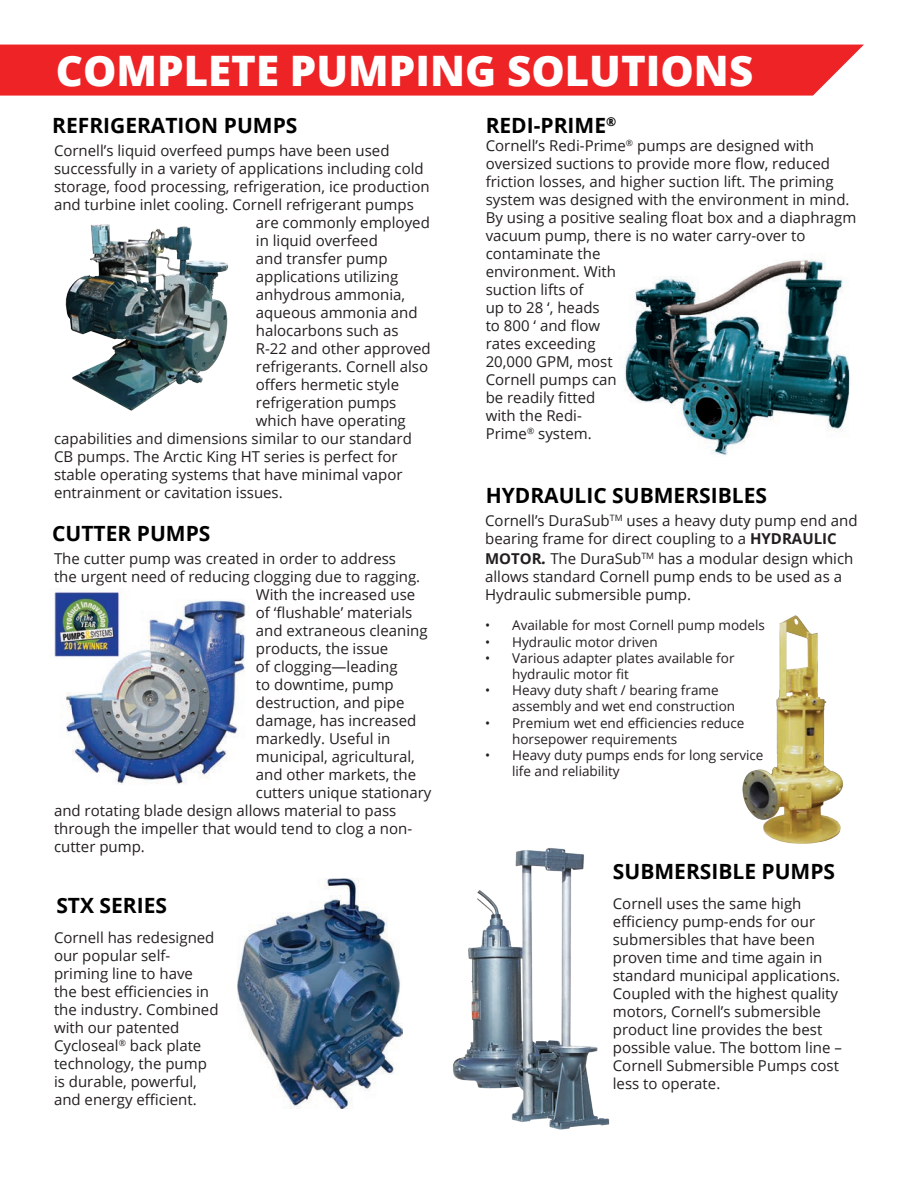
<style>
.page{position:relative;width:918px;height:1188px;background:#fff}
.page>*{position:absolute;margin:0;border:0;box-sizing:border-box;transform-origin:0 0}
._28pt_-_XBOLD_-_WHIT{font:800 42px "Open Sans";color:#fff}
._14pt_-_BOLD_-_ALL_C{font:700 21px "Open Sans";color:#000}
.t1{font:15px/18px "Open Sans";color:#231f20}
.t2{font:13.5px/16.2px "Open Sans";color:#231f20}
.s1{font-weight:700}
.s2{font-weight:700;font-style:italic;font-size:16.5px}
</style>
<div class="page">
<img style="left:743px;top:615px;width:100px;height:229px">
<img style="left:238px;top:879px;width:164px;height:230px">
<img style="left:625px;top:259px;width:225px;height:196px">
<img style="left:453px;top:848px;width:157px;height:282px">
<img style="left:65px;top:224px;width:163px;height:187px">
<img style="left:49px;top:591px;width:197px;height:193px">
<div style="left:0;top:45px;width:864px;height:51px;background:#ee2326"></div>
<p class="_28pt_-_XBOLD_-_WHIT" style="left:56px;top:39px;width:699px">COMPLETE PUMPING SOLUTIONS</p>
<p class="_14pt_-_BOLD_-_ALL_C" style="left:52px;top:110px;width:247px">REFRIGERATION PUMPS</p>
<p class="t1" style="left:54px;top:141px;width:337px">Cornell’s liquid overfeed pumps have been used</p>
<p class="t1" style="left:54px;top:159px;width:371px">successfully in a variety of applications including cold</p>
<p class="t1" style="left:54px;top:177px;width:377px">storage, food processing, refrigeration, ice production</p>
<p class="t1" style="left:54px;top:195px;width:361px">and turbine inlet cooling. Cornell refrigerant pumps</p>
<p class="t1" style="left:256px;top:213px;width:175px">are commonly employed</p>
<p class="t1" style="left:256px;top:231px;width:124px">in liquid overfeed</p>
<p class="t1" style="left:256px;top:249px;width:133px">and transfer pump</p>
<p class="t1" style="left:256px;top:267px;width:144px">applications utilizing</p>
<p class="t1" style="left:256px;top:285px;width:151px">anhydrous ammonia,</p>
<p class="t1" style="left:256px;top:303px;width:163px">aqueous ammonia and</p>
<p class="t1" style="left:256px;top:321px;width:144px">halocarbons such as</p>
<p class="t1" style="left:256px;top:339px;width:176px">R-22 and other approved</p>
<p class="t1" style="left:256px;top:357px;width:174px">refrigerants. Cornell also</p>
<p class="t1" style="left:256px;top:375px;width:145px">offers hermetic style</p>
<p class="t1" style="left:256px;top:393px;width:142px">refrigeration pumps</p>
<p class="t1" style="left:256px;top:411px;width:151px">which have operating</p>
<p class="t1" style="left:54px;top:429px;width:359px">capabilities and dimensions similar to our standard</p>
<p class="t1" style="left:54px;top:447px;width:345px">CB pumps. The Arctic King HT series is perfect for</p>
<p class="t1" style="left:54px;top:465px;width:350px">stable operating systems that have minimal vapor</p>
<p class="t1" style="left:54px;top:483px;width:230px">entrainment or cavitation issues.</p>
<p class="_14pt_-_BOLD_-_ALL_C" style="left:52px;top:518px;width:160px">CUTTER PUMPS</p>
<p class="t1" style="left:54px;top:549px;width:344px">The cutter pump was created in order to address</p>
<p class="t1" style="left:54px;top:567px;width:368px">the urgent need of reducing clogging due to ragging.</p>
<p class="t1" style="left:256px;top:585px;width:161px">With the increased use</p>
<p class="t1" style="left:256px;top:603px;width:158px">of ‘flushable’ materials</p>
<p class="t1" style="left:256px;top:621px;width:173px">and extraneous cleaning</p>
<p class="t1" style="left:256px;top:639px;width:134px">products, the issue</p>
<p class="t1" style="left:256px;top:657px;width:143px">of clogging—leading</p>
<p class="t1" style="left:256px;top:675px;width:139px">to downtime, pump</p>
<p class="t1" style="left:256px;top:693px;width:150px">destruction, and pipe</p>
<p class="t1" style="left:256px;top:711px;width:162px">damage, has increased</p>
<p class="t1" style="left:256px;top:729px;width:136px">markedly. Useful in</p>
<p class="t1" style="left:256px;top:747px;width:161px">municipal, agricultural,</p>
<p class="t1" style="left:256px;top:765px;width:162px">and other markets, the</p>
<p class="t1" style="left:256px;top:783px;width:177px">cutters unique stationary</p>
<p class="t1" style="left:54px;top:801px;width:344px">and rotating blade design allows material to pass</p>
<p class="t1" style="left:54px;top:819px;width:360px">through the impeller that would tend to clog a non-</p>
<p class="t1" style="left:54px;top:837px;width:92px">cutter pump.</p>
<p class="_14pt_-_BOLD_-_ALL_C" style="left:56px;top:891px;width:112px">STX SERIES</p>
<p class="t1" style="left:54px;top:928px;width:166px">Cornell has redesigned our popular self&shy;priming line to have the best efficiencies in the industry. Combined with our patented<br>Cycloseal<sup>®</sup> back plate technology, the pump is durable, powerful, and energy efficient.</p>
<p class="_14pt_-_BOLD_-_ALL_C" style="left:486px;top:110px;width:132px">REDI-PRIME<sup>®</sup></p>
<p class="t1" style="left:486px;top:136px;width:372px">Cornell’s Redi-Prime<sup>®</sup> pumps are designed with oversized suctions to provide more flow, reduced friction losses, and higher suction lift. The priming system was designed with the environment in mind.<br>By using a positive sealing float box and a diaphragm vacuum pump, there is no water carry-over to contaminate the<br>environment. With<br>suction lifts of<br>up to 28 ‘, heads<br>to 800 ‘ and flow<br>rates exceeding<br>20,000 GPM, most<br>Cornell pumps can<br>be readily fitted<br>with the Redi-<br>Prime<sup>®</sup> system.</p>
<p class="_14pt_-_BOLD_-_ALL_C" style="left:486px;top:480px;width:283px">HYDRAULIC SUBMERSIBLES</p>
<p class="t1" style="left:485px;top:511px;width:374px">Cornell’s DuraSub<sup>TM</sup> uses a heavy duty pump end and bearing frame for direct coupling to a <span class="s1">HYDRAULIC</span></p>
<p class="t1" style="left:485px;top:549px;width:370px"><span class="s1">MOTOR</span><span class="s2">.</span> The DuraSub<sup>TM</sup> has a modular design which allows standard Cornell pump ends to be used as a<br>Hydraulic submersible pump.</p>
<p class="t2" style="left:485px;top:617px;width:281px">• Available for most Cornell pump models</p>
<p class="t2" style="left:485px;top:633px;width:174px">• Hydraulic motor driven</p>
<p class="t2" style="left:512px;top:649px;width:224px;text-indent:-27px">• Various adapter plates available for hydraulic motor fit</p>
<p class="t2" style="left:512px;top:682px;width:225px;text-indent:-27px">• Heavy duty shaft / bearing frame assembly and wet end construction</p>
<p class="t2" style="left:512px;top:714px;width:234px;text-indent:-27px">• Premium wet end efficiencies reduce horsepower requirements</p>
<p class="t2" style="left:512px;top:747px;width:253px;text-indent:-27px">• Heavy duty pumps ends for long service life and reliability</p>
<p class="_14pt_-_BOLD_-_ALL_C" style="left:613px;top:856px;width:224px">SUBMERSIBLE PUMPS</p>
<p class="t1" style="left:613px;top:894px;width:231px">Cornell uses the same high efficiency pump-ends for our submersibles that have been proven time and time again in standard municipal applications.<br>Coupled with the highest quality motors, Cornell’s submersible product line provides the best possible value. The bottom line –<br>Cornell Submersible Pumps cost less to operate.</p>
</div>
